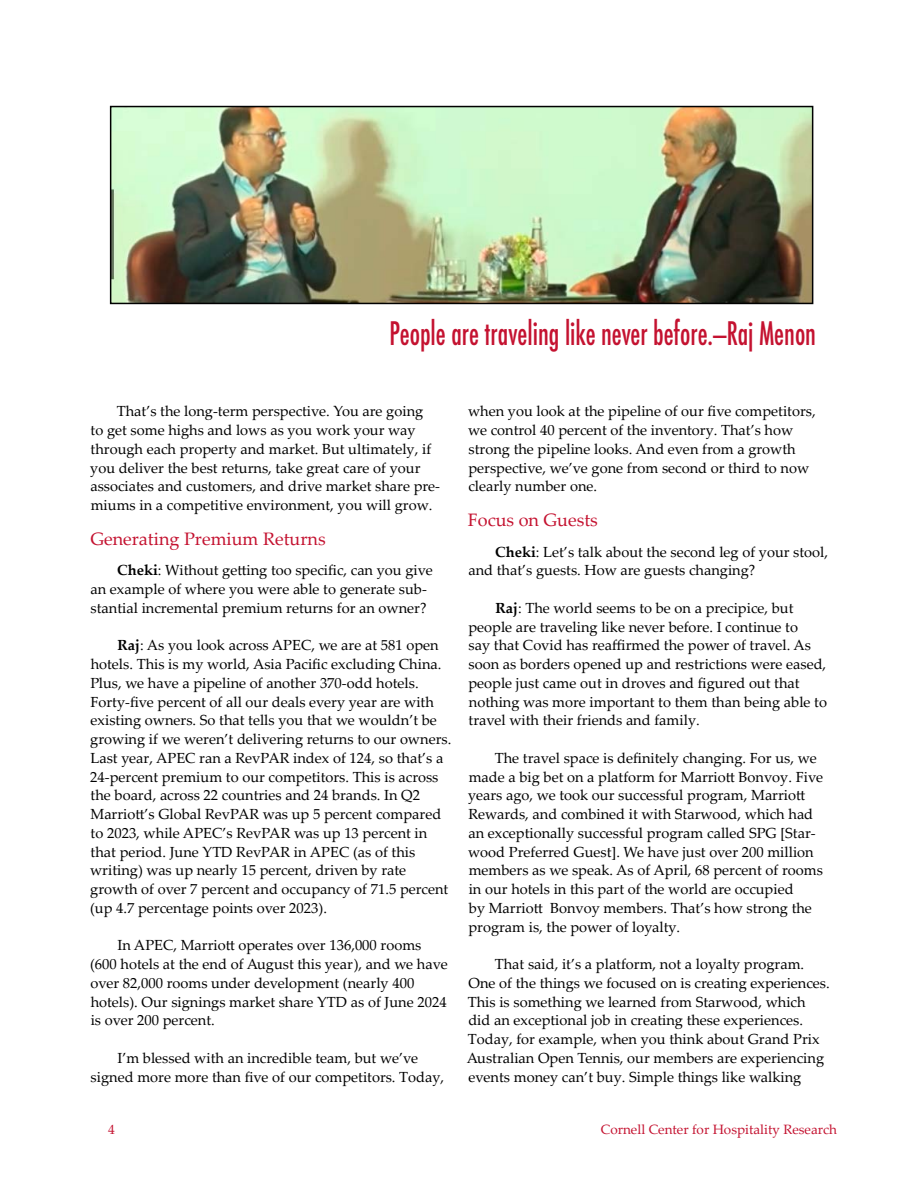
<style>
.page{position:relative;width:918px;height:1188px;background:#fff}
.page>*{position:absolute;margin:0;border:0;box-sizing:border-box;transform-origin:0 0}
.pull_quote{font:500 condensed 31.5px "Futura";color:#c41230;scale:.85 1}
.sub_head_red{font:18px "Palatino Linotype";color:#c41230}
._9_75_12_5_Indented{font:14.7px/18.8px "Palatino Linotype";color:#000}
.t1{font:13.5px "Palatino Linotype";color:#c41230}
.s1{font-weight:700}
</style>
<div class="page">
<img style="left:113px;top:109px;width:697px;height:192px">
<div style="left:110px;top:106px;width:703px;height:198px;border:2px solid #000"></div>
<p class="pull_quote" style="left:390px;top:313px;width:503px">People are traveling like never before.—Raj Menon</p>
<p class="_9_75_12_5_Indented" style="left:90px;top:401px;width:351px;text-indent:27px">That’s the long-term perspective. You are going<br>to get some highs and lows as you work your way through each property and market. But ultimately, if you deliver the best returns, take great care of your associates and customers, and drive market share pre&shy;miums in a competitive environment, you will grow.</p>
<p class="sub_head_red" style="left:90px;top:526px;width:237px">Generating Premium Returns</p>
<p class="_9_75_12_5_Indented" style="left:90px;top:560px;width:344px;text-indent:27px"><span class="s1">Cheki</span>: Without getting too specific, can you give an example of where you were able to generate sub&shy;stantial incremental premium returns for an owner?</p>
<p class="_9_75_12_5_Indented" style="left:90px;top:635px;width:363px;text-indent:27px"><span class="s1">Raj</span>: As you look across APEC, we are at 581 open hotels. This is my world, Asia Pacific excluding China.<br>Plus, we have a pipeline of another 370-odd hotels.<br>Forty-five percent of all our deals every year are with existing owners. So that tells you that we wouldn’t be growing if we weren’t delivering returns to our owners.<br>Last year, APEC ran a RevPAR index of 124, so that’s a 24-percent premium to our competitors. This is across the board, across 22 countries and 24 brands. In Q2<br>Marriott’s Global RevPAR was up 5 percent compared to 2023, while APEC’s RevPAR was up 13 percent in that period. June YTD RevPAR in APEC (as of this writing) was up nearly 15 percent, driven by rate growth of over 7 percent and occupancy of 71.5 percent (up 4.7 percentage points over 2023).</p>
<p class="_9_75_12_5_Indented" style="left:90px;top:935px;width:359px;text-indent:27px">In APEC, Marriott operates over 136,000 rooms (600 hotels at the end of August this year), and we have over 82,000 rooms under development (nearly 400 hotels). Our signings market share YTD as of June 2024 is over 200 percent.</p>
<p class="_9_75_12_5_Indented" style="left:91px;top:1048px;width:355px;text-align:center">I’m blessed with an incredible team, but we’ve<br>signed more more than five of our competitors. Today,</p>
<p class="_9_75_12_5_Indented" style="left:468px;top:401px;width:349px">when you look at the pipeline of our five competitors, we control 40 percent of the inventory. That’s how strong the pipeline looks. And even from a growth perspective, we’ve gone from second or third to now clearly number one.</p>
<p class="sub_head_red" style="left:468px;top:507px;width:131px">Focus on Guests</p>
<p class="_9_75_12_5_Indented" style="left:468px;top:542px;width:361px;text-indent:27px"><span class="s1">Cheki</span>: Let’s talk about the second leg of your stool, and that’s guests. How are guests changing?</p>
<p class="_9_75_12_5_Indented" style="left:468px;top:598px;width:360px;text-indent:27px"><span class="s1">Raj</span>: The world seems to be on a precipice, but people are traveling like never before. I continue to<br>say that Covid has reaffirmed the power of travel. As soon as borders opened up and restrictions were eased, people just came out in droves and figured out that nothing was more important to them than being able to travel with their friends and family.</p>
<p class="_9_75_12_5_Indented" style="left:468px;top:748px;width:356px;text-indent:27px">The travel space is definitely changing. For us, we made a big bet on a platform for Marriott Bonvoy. Five years ago, we took our successful program, Marriott Rewards, and combined it with Starwood, which had an exceptionally successful program called SPG [Star&shy;wood Preferred Guest]. We have just over 200 million members as we speak. As of April, 68 percent of rooms in our hotels in this part of the world are occupied<br>by Marriott Bonvoy members. That’s how strong the program is, the power of loyalty.</p>
<p class="_9_75_12_5_Indented" style="left:467px;top:954px;width:364px;text-indent:28px">That said, it’s a platform, not a loyalty program.<br>One of the things we focused on is creating experiences.<br>This is something we learned from Starwood, which did an exceptional job in creating these experiences.<br>Today, for example, when you think about Grand Prix Australian Open Tennis, our members are experiencing events money can’t buy. Simple things like walking</p>
<p class="t1" style="left:108px;top:1120px;width:8px">4</p>
<p class="t1" style="left:601px;top:1120px;width:238px">Cornell Center for Hospitality Research</p>
</div>
